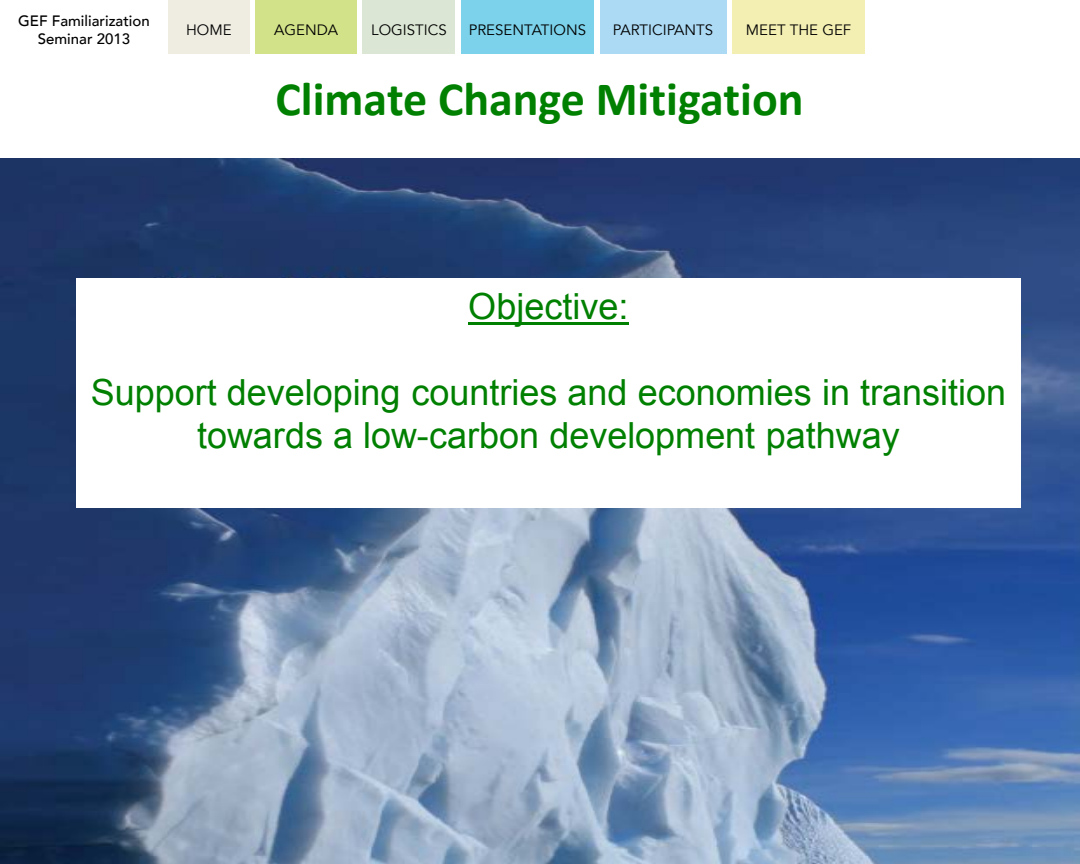
<style>
.page{position:relative;width:1080px;height:864px;background:#fff}
.page>*{position:absolute;margin:0;border:0;box-sizing:border-box;transform-origin:0 0}
.t1{font:700 48px "Calibri";color:#008000}
.t2{font:36px/43.2px "Arial";color:#008000;text-align:center}
.t3{font:15px "Avenir";color:#000}
.t4{font:500 15px/18px "Avenir";color:#000;text-align:center}
</style>
<div class="page">
<div style="left:168px;top:0;width:82px;height:54px;background:#efede2"></div>
<div style="left:600px;top:0;width:126px;height:54px;background:#acdaf5"></div>
<div style="left:363px;top:0;width:92px;height:54px;background:#dbe7d4"></div>
<div style="left:732px;top:0;width:133px;height:54px;background:#f3efb3"></div>
<div style="left:256px;top:0;width:101px;height:54px;background:#d2e288"></div>
<div style="left:461px;top:0;width:133px;height:54px;background:#7bd2ea"></div>
<img style="left:1px;top:159px;width:1079px;height:705px">
<div style="left:76px;top:278px;width:945px;height:229px;background:#fff"></div>
<hr style="left:468px;top:323px;width:160px;height:2px;background:#008000">
<p class="t4" style="left:18px;top:10px;width:133px">GEF Familiarization<br>Seminar 2013</p>
<p class="t3" style="left:186px;top:20px;width:47px">HOME</p>
<p class="t3" style="left:274px;top:20px;width:65px">AGENDA</p>
<p class="t3" style="left:371px;top:20px;width:77px">LOGISTICS</p>
<p class="t3" style="left:469px;top:20px;width:119px">PRESENTATIONS</p>
<p class="t3" style="left:613px;top:20px;width:102px">PARTICIPANTS</p>
<p class="t3" style="left:746px;top:20px;width:107px">MEET THE GEF</p>
<p class="t1" style="left:275px;top:69px;width:530px">Climate Change Mitigation</p>
<p class="t2" style="left:468px;top:285px;width:162px">Objective:</p>
<p class="t2" style="left:91px;top:371px;width:917px">Support developing countries and economies in transition towards a low-carbon development pathway</p>
</div>
